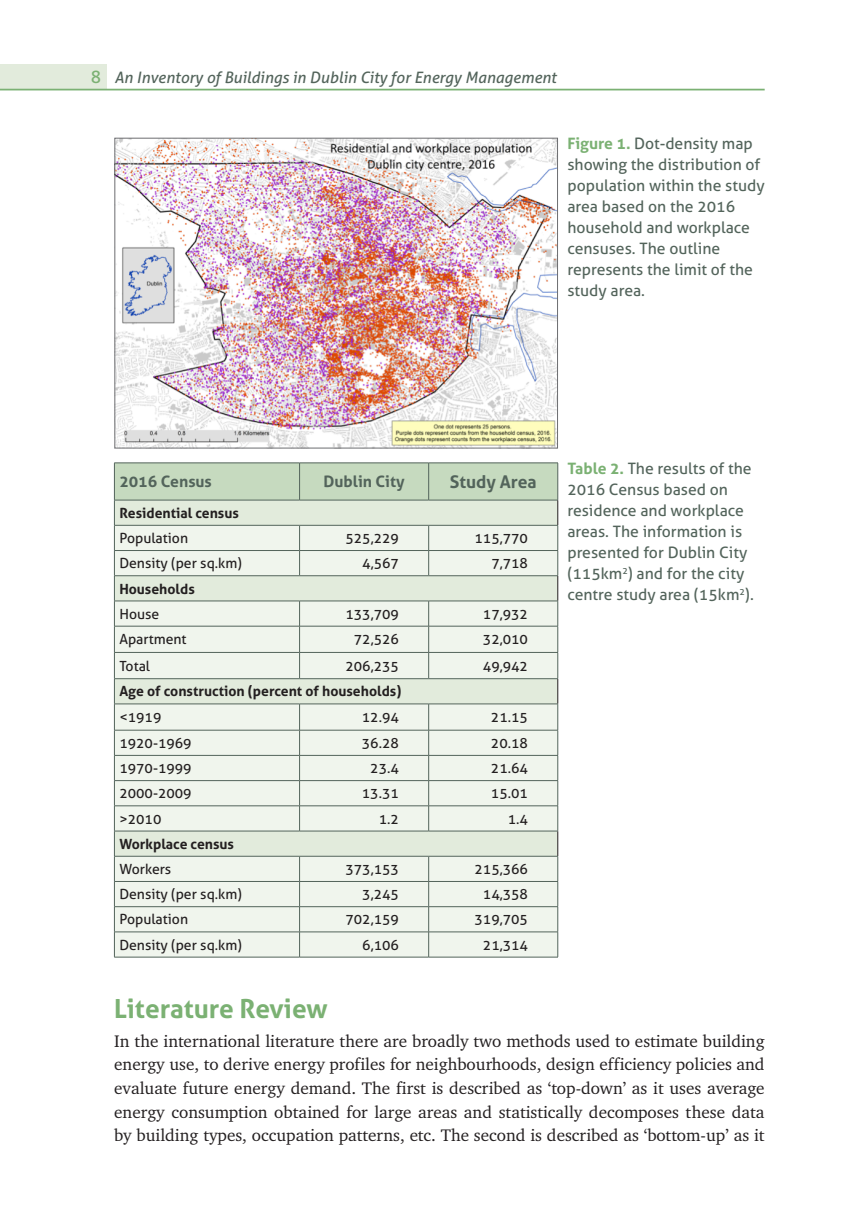
<style>
.page{position:relative;width:864px;height:1231px;background:#fff}
.page>*{position:absolute;margin:0;border:0;box-sizing:border-box;transform-origin:0 0}
.Heading_2{font:700 26.25px "Aller";color:#7bb173}
.BOX_HEAD{font:700 17.5px "Aller";color:#53645b}
.t1{font:17.15px/23.6px "Charter ITC Std";color:#231f20;text-align:justify}
.FIGURE_REF{font:15.75px/21px "Aller";color:#53645b}
.t2{font:italic 15.75px "Aller";color:#53645b}
.BOX_HEAD-2{font:700 15.75px "Aller";color:#53645b}
.BOX_TEXT{font:14px "Aller";color:#231f20}
.Box_Text_Bold{font:700 14px "Aller";color:#231f20}
.s1{font-family:"Frutiger CE";font-style:normal;font-size:17.5px;color:#7bb173}
.s2{font-weight:700;color:#7bb173}
</style>
<div class="page">
<div style="left:0;top:64px;width:107px;height:26px;background:#e2ebdc"></div>
<hr style="left:0;top:89px;width:764px;height:1px;background:#7bb173">
<hr style="left:114px;top:462px;width:185px;height:1px;background:#53645b">
<hr style="left:299px;top:462px;width:129px;height:1px;background:#53645b">
<hr style="left:428px;top:462px;width:129px;height:1px;background:#53645b">
<svg style="left:114px;top:463px;width:444px;height:493px;background:#e2e9de"></svg>
<hr style="left:114px;top:956px;width:185px;height:1px;background:#53645b">
<hr style="left:299px;top:956px;width:129px;height:1px;background:#53645b">
<hr style="left:428px;top:956px;width:129px;height:1px;background:#53645b">
<img style="left:116px;top:140px;width:439px;height:306px">
<div style="left:114px;top:138px;width:443px;height:310px;border:1px solid #6c6d70"></div>
<p class="t2" style="left:91px;top:68px;width:466px"><span class="s1">8</span> An Inventory of Buildings in Dublin City for Energy Management</p>
<p class="FIGURE_REF" style="left:567px;top:133px;width:199px"><span class="s2">Figure 1.</span> Dot-density map showing the distribution of population within the study area based on the 2016 household and workplace censuses. The outline represents the limit of the study area.</p>
<p class="BOX_HEAD-2" style="left:119px;top:472px;width:94px">2016 Census</p>
<p class="BOX_HEAD-2" style="left:323px;top:472px;width:83px">Dublin City</p>
<p class="BOX_HEAD" style="left:449px;top:471px;width:88px">Study Area</p>
<p class="Box_Text_Bold" style="left:119px;top:504px;width:121px">Residential census</p>
<p class="BOX_TEXT" style="left:119px;top:529px;width:70px">Population</p>
<p class="BOX_TEXT" style="left:345px;top:529px;width:55px">525,229</p>
<p class="BOX_TEXT" style="left:474px;top:529px;width:55px">115,770</p>
<p class="BOX_TEXT" style="left:119px;top:554px;width:124px">Density (per sq.km)</p>
<p class="BOX_TEXT" style="left:362px;top:554px;width:38px">4,567</p>
<p class="BOX_TEXT" style="left:491px;top:554px;width:38px">7,718</p>
<p class="Box_Text_Bold" style="left:119px;top:580px;width:77px">Households</p>
<p class="BOX_TEXT" style="left:119px;top:605px;width:41px">House</p>
<p class="BOX_TEXT" style="left:345px;top:605px;width:55px">133,709</p>
<p class="BOX_TEXT" style="left:482px;top:605px;width:46px">17,932</p>
<p class="BOX_TEXT" style="left:119px;top:631px;width:69px">Apartment</p>
<p class="BOX_TEXT" style="left:354px;top:631px;width:46px">72,526</p>
<p class="BOX_TEXT" style="left:482px;top:631px;width:46px">32,010</p>
<p class="BOX_TEXT" style="left:119px;top:657px;width:32px">Total</p>
<p class="BOX_TEXT" style="left:345px;top:657px;width:55px">206,235</p>
<p class="BOX_TEXT" style="left:482px;top:657px;width:46px">49,942</p>
<p class="Box_Text_Bold" style="left:119px;top:682px;width:283px">Age of construction (percent of households)</p>
<p class="BOX_TEXT" style="left:119px;top:708px;width:44px">&lt;1919</p>
<p class="BOX_TEXT" style="left:362px;top:708px;width:38px">12.94</p>
<p class="BOX_TEXT" style="left:491px;top:708px;width:38px">21.15</p>
<p class="BOX_TEXT" style="left:119px;top:734px;width:74px">1920-1969</p>
<p class="BOX_TEXT" style="left:362px;top:734px;width:38px">36.28</p>
<p class="BOX_TEXT" style="left:491px;top:734px;width:38px">20.18</p>
<p class="BOX_TEXT" style="left:119px;top:759px;width:74px">1970-1999</p>
<p class="BOX_TEXT" style="left:370px;top:759px;width:30px">23.4</p>
<p class="BOX_TEXT" style="left:491px;top:759px;width:38px">21.64</p>
<p class="BOX_TEXT" style="left:119px;top:784px;width:74px">2000-2009</p>
<p class="BOX_TEXT" style="left:362px;top:784px;width:38px">13.31</p>
<p class="BOX_TEXT" style="left:491px;top:784px;width:38px">15.01</p>
<p class="BOX_TEXT" style="left:119px;top:810px;width:44px">&gt;2010</p>
<p class="BOX_TEXT" style="left:378px;top:810px;width:22px">1.2</p>
<p class="BOX_TEXT" style="left:507px;top:810px;width:22px">1.4</p>
<p class="Box_Text_Bold" style="left:119px;top:835px;width:116px">Workplace census</p>
<p class="BOX_TEXT" style="left:119px;top:860px;width:53px">Workers</p>
<p class="BOX_TEXT" style="left:345px;top:860px;width:55px">373,153</p>
<p class="BOX_TEXT" style="left:474px;top:860px;width:55px">215,366</p>
<p class="BOX_TEXT" style="left:119px;top:885px;width:124px">Density (per sq.km)</p>
<p class="BOX_TEXT" style="left:362px;top:885px;width:38px">3,245</p>
<p class="BOX_TEXT" style="left:482px;top:885px;width:46px">14,358</p>
<p class="BOX_TEXT" style="left:119px;top:910px;width:70px">Population</p>
<p class="BOX_TEXT" style="left:345px;top:910px;width:55px">702,159</p>
<p class="BOX_TEXT" style="left:474px;top:910px;width:55px">319,705</p>
<p class="BOX_TEXT" style="left:119px;top:936px;width:124px">Density (per sq.km)</p>
<p class="BOX_TEXT" style="left:362px;top:936px;width:38px">6,106</p>
<p class="BOX_TEXT" style="left:482px;top:936px;width:46px">21,314</p>
<p class="FIGURE_REF" style="left:567px;top:458px;width:188px"><span class="s2">Table 2.</span> The results of the<br>2016 Census based on residence and workplace areas. The information is presented for Dublin City (115km<sup>2</sup>) and for the city centre study area (15km<sup>2</sup>).</p>
<p class="Heading_2" style="left:114px;top:992px;width:215px">Literature Review</p>
<p class="t1" style="left:114px;top:1028px;width:651px">In the international literature there are broadly two methods used to estimate building energy use, to derive energy profiles for neighbourhoods, design efficiency policies and evaluate future energy demand. The first is described as ‘top-down’ as it uses average energy consumption obtained for large areas and statistically decomposes these data by building types, occupation patterns, etc. The second is described as ‘bottom-up’ as it</p>
</div>
